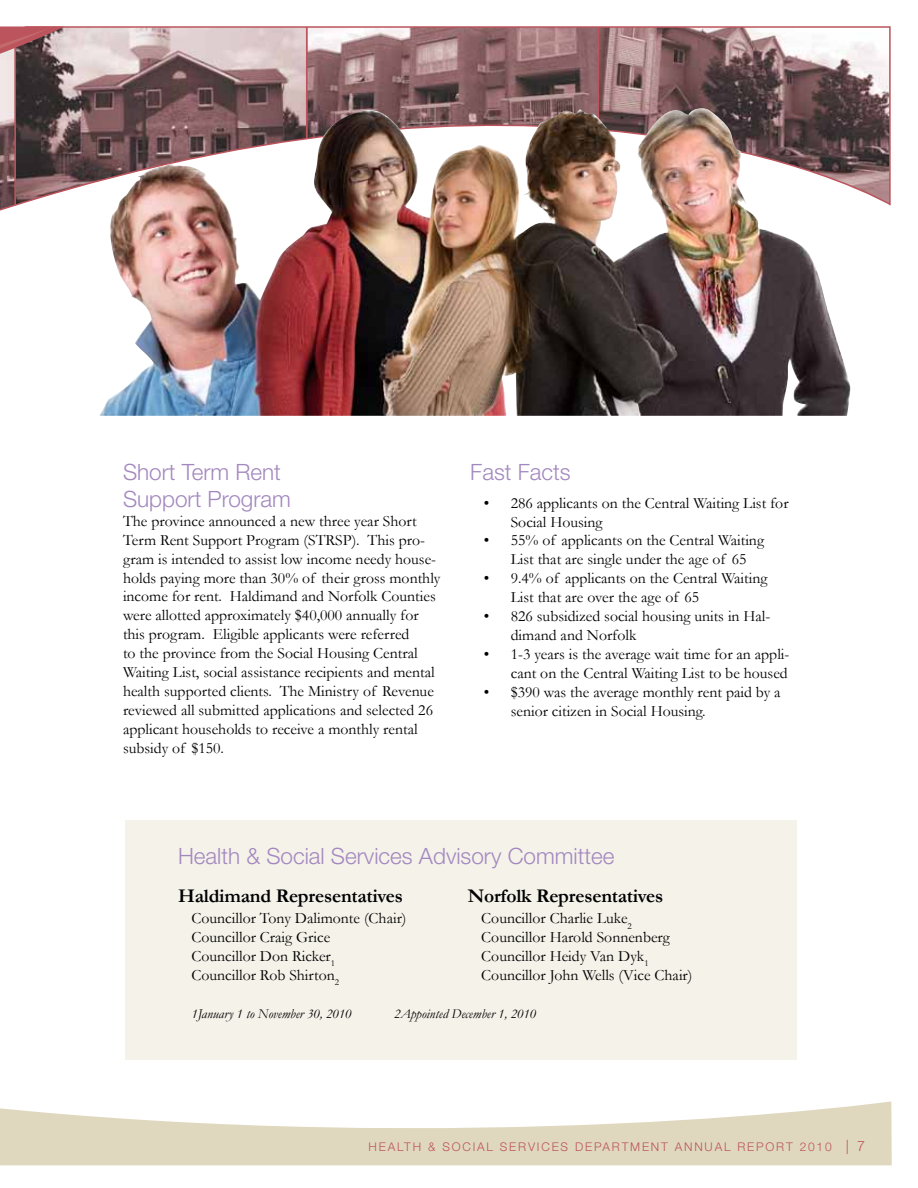
<style>
.page{position:relative;width:918px;height:1188px;background:#fff}
.page>*{position:absolute;margin:0;border:0;box-sizing:border-box;transform-origin:0 0}
.t1{font:300 22.5px/27px "Helvetica Neue";color:#a388bf}
.t2{font:700 19.5px "Garamond";letter-spacing:-.01em;color:#000}
.t3{font:15.75px/18.9px "Garamond";color:#000}
.t4{font:italic 13.5px "Garamond";color:#000}
.t5{font:300 12px "Helvetica Neue";letter-spacing:.15em;color:#bb545c}
.s1{font-size:14.25px}
</style>
<div class="page">
<svg style="left:0;top:1101px;width:892px;height:64px;fill:#e0d8be"></svg>
<svg style="left:0;top:26px;width:891px;height:185px;background:#9b8081"></svg>
<svg style="left:0;top:26px;width:65px;height:184px;background:#7a6163"></svg>
<div style="left:125px;top:821px;width:672px;height:239px;background:#f5f2ea"></div>
<img style="left:99px;top:107px;width:752px;height:309px">
<h1 class="t1" style="left:123px;top:458px;width:169px">Short Term Rent<br>Support Program</h1>
<p class="t3" style="left:123px;top:511px;width:319px">The province announced a new three year Short Term Rent Support Program (STRSP). This pro&shy;gram is intended to assist low income needy house&shy;holds paying more than 30% of their gross monthly income for rent. Haldimand and Norfolk Counties were allotted approximately $40,000 annually for this program. Eligible applicants were referred<br>to the province from the Social Housing Central Waiting List, social assistance recipients and mental health supported clients. The Ministry of Revenue reviewed all submitted applications and selected 26 applicant households to receive a monthly rental subsidy of $150.</p>
<h1 class="t1" style="left:470px;top:458px;width:102px">Fast Facts</h1>
<p class="t3" style="left:511px;top:493px;width:279px;text-indent:-27px">• 286 applicants on the Central Waiting List for<br>Social Housing</p>
<p class="t3" style="left:484px;top:531px;width:282px;text-align:center">• 55% of applicants on the Central Waiting<br>List that are single under the age of 65</p>
<p class="t3" style="left:511px;top:568px;width:258px;text-indent:-27px">• 9.4% of applicants on the Central Waiting<br>List that are over the age of 65</p>
<p class="t3" style="left:511px;top:606px;width:261px;text-indent:-27px">• 826 subsidized social housing units in Hal&shy;dimand and Norfolk</p>
<p class="t3" style="left:484px;top:644px;width:307px;text-align:right">• 1-3 years is the average wait time for an appli&shy;cant on the Central Waiting List to be housed</p>
<p class="t3" style="left:511px;top:682px;width:271px;text-indent:-27px">• $390 was the average monthly rent paid by a senior citizen in Social Housing.</p>
<h1 class="t1" style="left:178px;top:842px;width:438px">Health &amp; Social Services Advisory Committee</h1>
<p class="t2" style="left:178px;top:883px;width:226px">Haldimand Representatives</p>
<p class="t3" style="left:192px;top:909px;width:217px">Councillor Tony Dalimonte (Chair)<br>Councillor Craig Grice<br>Councillor Don Ricker<sub>1<br></sub>Councillor Rob Shirton<sub>2</sub></p>
<p class="t2" style="left:468px;top:883px;width:197px">Norfolk Representatives</p>
<p class="t3" style="left:481px;top:909px;width:213px">Councillor Charlie Luke<sub>2<br></sub>Councillor Harold Sonnenberg<br>Councillor Heidy Van Dyk<sub>1<br></sub>Councillor John Wells (Vice Chair)</p>
<p class="t4" style="left:192px;top:1004px;width:161px">1January 1 to November 30, 2010</p>
<p class="t4" style="left:394px;top:1004px;width:144px">2Appointed December 1, 2010</p>
<p class="t5" style="left:369px;top:1140px;width:235px">Health &amp; Social Services depar</p>
<p class="t5" style="left:622px;top:1140px;width:245px">tm ent a nnual Report 2010 <span class="s1">| 7</span></p>
</div>
